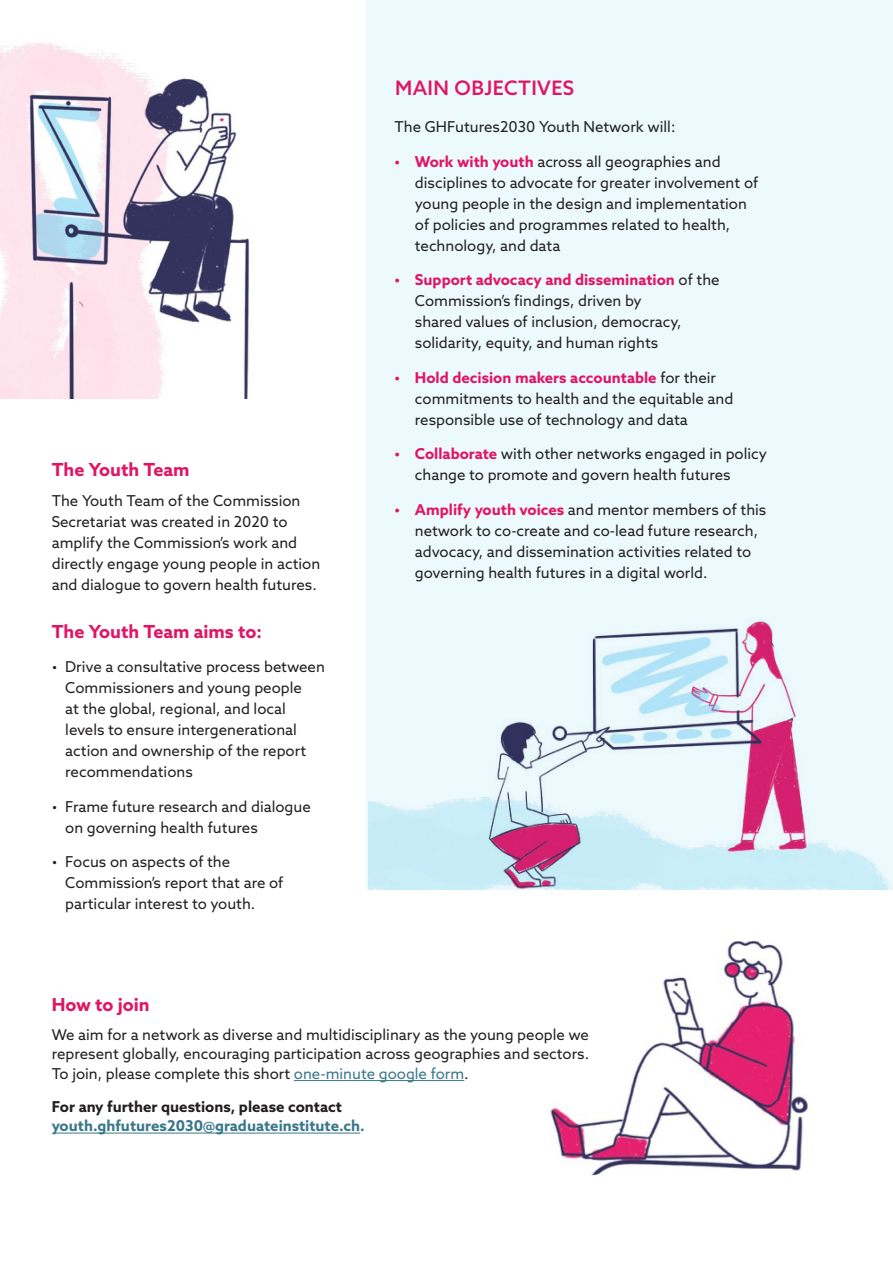
<style>
.page{position:relative;width:893px;height:1263px;background:#fff}
.page>*{position:absolute;margin:0;border:0;box-sizing:border-box;transform-origin:0 0}
.header_pink{font:500 19.95px "Azo Sans";letter-spacing:.02em;color:#e01665}
.header_pink-2{font:700 18px "Azo Sans";color:#e01665}
.t1{font:15px/21px "Azo Sans";color:#231f20}
.t2{font:700 15px/19.5px "Azo Sans";color:#39788b}
.t3{font:15px "Azo Sans";color:#202124}
.s1{font-weight:700;color:#e01665}
.s2{color:#39788b}
.s3{color:#231f20}
</style>
<div class="page">
<img style="left:550px;top:939px;width:258px;height:237px">
<div style="left:367px;top:0;width:526px;height:890px;background:#ecf9fd"></div>
<hr style="left:294px;top:1080px;width:170px;height:1px;background:#39788b">
<hr style="left:52px;top:1133px;width:308px;height:1px;background:#39788b">
<img style="left:0;top:43px;width:250px;height:355px">
<img style="left:369px;top:621px;width:519px;height:269px">
<p class="header_pink-2" style="left:52px;top:457px;width:139px">The Youth Team</p>
<p class="t1" style="left:52px;top:490px;width:270px">The Youth Team of the Commission Secretariat was created in 2020 to amplify the Commission’s work and directly engage young people in action and dialogue to govern health futures.</p>
<p class="header_pink-2" style="left:52px;top:619px;width:212px">The Youth Team aims to:</p>
<p class="t1" style="left:65px;top:656px;width:261px;text-indent:-14px">• Drive a consultative process between<br>Commissioners and young people<br>at the global, regional, and local levels to ensure intergenerational action and ownership of the report recommendations</p>
<p class="t1" style="left:65px;top:796px;width:247px;text-indent:-14px">• Frame future research and dialogue on governing health futures</p>
<p class="t1" style="left:65px;top:851px;width:220px;text-indent:-14px">• Focus on aspects of the<br>Commission’s report that are of particular interest to youth.</p>
<p class="header_pink" style="left:395px;top:75px;width:181px">MAIN OBJECTIVES</p>
<p class="t3" style="left:395px;top:117px;width:282px">The GHFutures2030 Youth Network will:</p>
<p class="t1" style="left:415px;top:151px;width:345px;text-indent:-20px"><span class="s1">• Work with youth</span> across all geographies and disciplines to advocate for greater involvement of young people in the design and implementation of policies and programmes related to health, technology, and data</p>
<p class="t1" style="left:415px;top:269px;width:306px;text-indent:-20px"><span class="s1">• Support advocacy and dissemination</span> of the Commission’s findings, driven by<br>shared values of inclusion, democracy, solidarity, equity, and human rights</p>
<p class="t1" style="left:415px;top:367px;width:320px;text-indent:-20px"><span class="s1">• Hold decision makers accountable</span> for their commitments to health and the equitable and responsible use of technology and data</p>
<p class="t1" style="left:415px;top:443px;width:354px;text-indent:-20px"><span class="s1">• Collaborate</span> with other networks engaged in policy change to promote and govern health futures</p>
<p class="t1" style="left:415px;top:499px;width:353px;text-indent:-20px"><span class="s1">• Amplify youth voices</span> and mentor members of this network to co-create and co-lead future research, advocacy, and dissemination activities related to governing health futures in a digital world.</p>
<p class="header_pink-2" style="left:52px;top:993px;width:99px">How to join</p>
<p class="t1" style="left:52px;top:1024px;width:539px;line-height:19.5px;text-align:justify">We aim for a network as diverse and multidisciplinary as the young people we represent globally, encouraging participation across geographies and sectors.<br>To join, please complete this short <span class="s2">one-minute google form</span>.</p>
<p class="t2" style="left:52px;top:1096px;width:314px"><span class="s3">For any further questions, please contact </span>youth.ghfutures2030@graduateinstitute.ch.</p>
</div>
